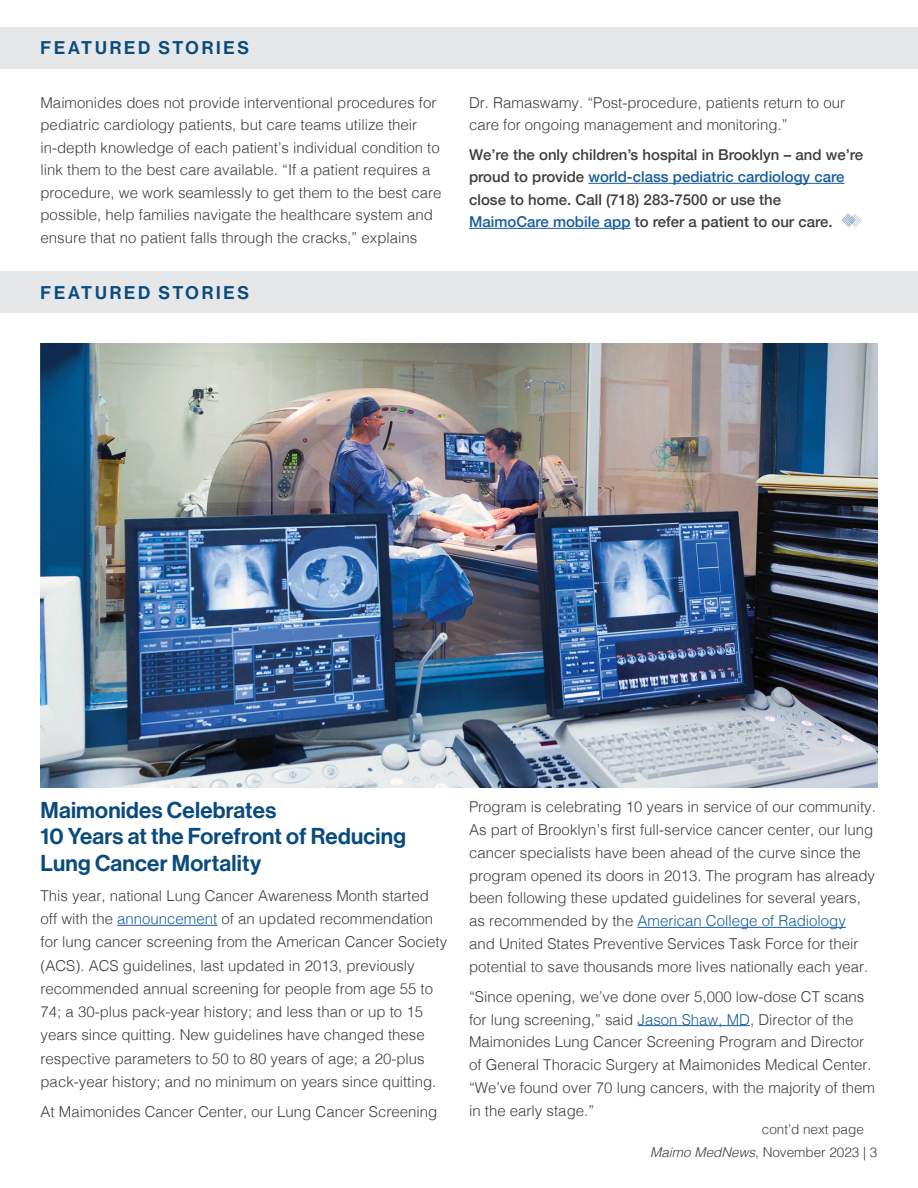
<style>
.page{position:relative;width:918px;height:1188px;background:#fff}
.page>*{position:absolute;margin:0;border:0;box-sizing:border-box;transform-origin:0 0}
.Body_1{font:22.5px/26.2px "N Haas Grotesk DS Pro 65 Md";letter-spacing:.01em;color:#0a4b7e}
.t1{font:18px "N Haas Grotesk DS Pro 65 Md";letter-spacing:.155em;color:#0a4b7e}
.Body_1-2{font:300 15px/22.8px "Helvetica";color:#3e3e3f}
.Body_1-3{font:500 15px/22.5px "Helvetica Neue";color:#3e3e3f}
.Body_1-4{font:300 13.5px "Helvetica";color:#3e3e3f}
.Bullet{font:300 13.5px "Helvetica";color:#3e3e3f}
.s1{color:#175d9e}
.s2{font-style:italic}
</style>
<div class="page">
<div style="left:0;top:27px;width:918px;height:41px;background:#e6e7e9"></div>
<hr style="left:117px;top:925px;width:100px;height:1px;background:#175d9e">
<hr style="left:638px;top:927px;width:208px;height:1px;background:#175d9e">
<hr style="left:638px;top:1025px;width:112px;height:1px;background:#175d9e">
<img style="left:40px;top:343px;width:838px;height:444px">
<hr style="left:588px;top:183px;width:257px;height:1px;background:#175d9e">
<hr style="left:469px;top:228px;width:162px;height:1px;background:#175d9e">
<svg style="left:841px;top:213px;width:21px;height:14px"></svg>
<div style="left:0;top:272px;width:918px;height:41px;background:#e6e7e9"></div>
<p class="t1" style="left:41px;top:38px;width:210px">FEATURED STORIES</p>
<p class="Body_1-2" style="left:40px;top:90px;width:402px">Maimonides does not provide interventional procedures for pediatric cardiology patients, but care teams utilize their in-depth knowledge of each patient’s individual condition to link them to the best care available. “If a patient requires a procedure, we work seamlessly to get them to the best care possible, help families navigate the healthcare system and ensure that no patient falls through the cracks,” explains</p>
<p class="Body_1-2" style="left:469px;top:90px;width:377px">Dr. Ramaswamy. “Post-procedure, patients return to our care for ongoing management and monitoring.”</p>
<p class="Body_1-3" style="left:469px;top:142px;width:396px">We’re the only children’s hospital in Brooklyn – and we’re proud to provide <span class="s1">world-class pediatric cardiology care </span>close to home. Call (718) 283-7500 or use the <span class="s1">MaimoCare mobile app</span> to refer a patient to our care.</p>
<p class="t1" style="left:41px;top:282px;width:210px">FEATURED STORIES</p>
<p class="Body_1" style="left:40px;top:798px;width:367px">Maimonides Celebrates<br>10 Years at the Forefront of Reducing<br>Lung Cancer Mortality</p>
<p class="Body_1-2" style="left:40px;top:883px;width:408px;line-height:23.2px">This year, national Lung Cancer Awareness Month started off with the <span class="s1">announcement</span> of an updated recommendation for lung cancer screening from the American Cancer Society (ACS). ACS guidelines, last updated in 2013, previously recommended annual screening for people from age 55 to 74; a 30-plus pack-year history; and less than or up to 15 years since quitting. New guidelines have changed these respective parameters to 50 to 80 years of age; a 20-plus pack-year history; and no minimum on years since quitting.</p>
<p class="Body_1-2" style="left:40px;top:1099px;width:398px">At Maimonides Cancer Center, our Lung Cancer Screening</p>
<p class="Body_1-2" style="left:469px;top:794px;width:408px">Program is celebrating 10 years in service of our community.<br>As part of Brooklyn’s first full-service cancer center, our lung cancer specialists have been ahead of the curve since the program opened its doors in 2013. The program has already been following these updated guidelines for several years, as recommended by the <span class="s1">American College of Radiology<br></span>and United States Preventive Services Task Force for their potential to save thousands more lives nationally each year.</p>
<p class="Body_1-2" style="left:469px;top:984px;width:408px">“Since opening, we’ve done over 5,000 low-dose CT scans for lung screening,” said <span class="s1">Jason Shaw, MD</span>, Director of the Maimonides Lung Cancer Screening Program and Director of General Thoracic Surgery at Maimonides Medical Center. “We’ve found over 70 lung cancers, with the majority of them in the early stage.”</p>
<p class="Bullet" style="left:762px;top:1118px;width:104px">cont’d next page</p>
<p class="Body_1-4" style="left:650px;top:1141px;width:229px"><span class="s2">Maimo MedNews</span>, November 2023 | 3</p>
</div>
